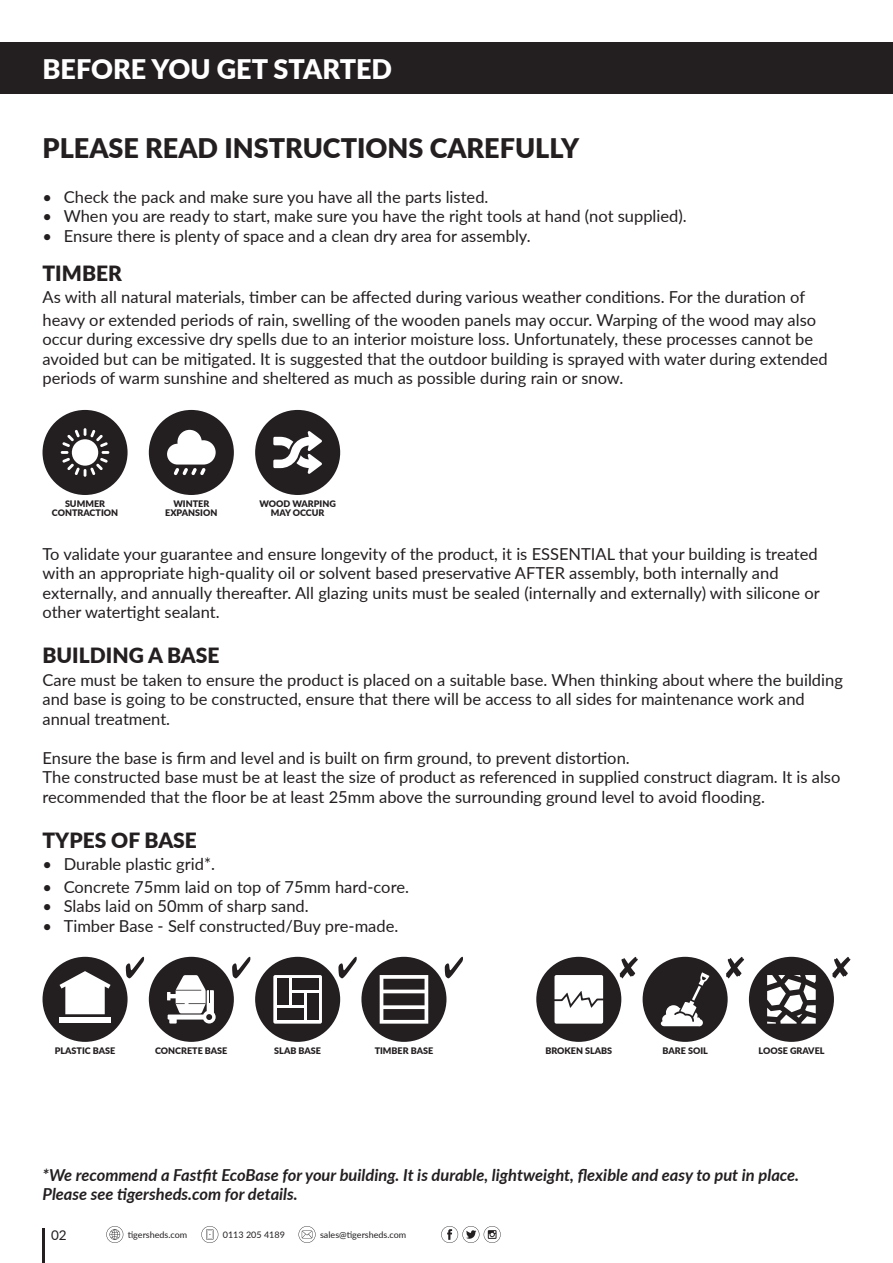
<style>
.page{position:relative;width:893px;height:1263px;background:#fff}
.page>*{position:absolute;margin:0;border:0;box-sizing:border-box;transform-origin:0 0}
.t1{font:900 27px "Lato";color:#231f20}
.t2{font:900 27px "Lato";color:#fff}
.t3{font:900 21px "Lato";color:#231f20}
.t4{font:16.5px/19.5px "Lato";color:#231f20}
.t5{font:italic 700 16.5px/19.5px "Lato";color:#231f20}
.t6{font:13.5px "Lato";color:#231f20}
.t7{font:900 9px/9px "Lato";color:#231f20;text-align:center}
.t8{font:9px "Lato";color:#231f20}
</style>
<div class="page">
<div style="left:0;top:43px;width:893px;height:51px;background:#231f20"></div>
<div style="left:255px;top:410px;width:85px;height:85px;background:#231f20;border-radius:50%"></div>
<svg style="left:273px;top:431px;width:49px;height:43px"></svg>
<div style="left:149px;top:410px;width:85px;height:85px;background:#231f20;border-radius:50%"></div>
<svg style="left:167px;top:430px;width:49px;height:45px"></svg>
<div style="left:43px;top:410px;width:85px;height:85px;background:#231f20;border-radius:50%"></div>
<svg style="left:61px;top:428px;width:48px;height:49px"></svg>
<div style="left:43px;top:957px;width:85px;height:85px;background:#231f20;border-radius:50%"></div>
<svg style="left:60px;top:971px;width:51px;height:43px"></svg>
<div style="left:60px;top:1017px;width:51px;height:6px;background:#fff"></div>
<div style="left:361px;top:957px;width:85px;height:85px;background:#231f20;border-radius:50%"></div>
<svg style="left:380px;top:975px;width:48px;height:49px"></svg>
<svg style="left:445px;top:957px;width:18px;height:21px"></svg>
<svg style="left:126px;top:957px;width:18px;height:21px"></svg>
<div style="left:536px;top:957px;width:85px;height:85px;background:#231f20;border-radius:50%"></div>
<svg style="left:554px;top:975px;width:49px;height:49px;background:#ececec"></svg>
<div style="left:643px;top:957px;width:85px;height:85px;background:#231f20;border-radius:50%"></div>
<svg style="left:661px;top:972px;width:48px;height:54px"></svg>
<svg style="left:726px;top:957px;width:18px;height:21px"></svg>
<svg style="left:620px;top:957px;width:18px;height:21px"></svg>
<svg style="left:832px;top:957px;width:18px;height:21px"></svg>
<div style="left:749px;top:957px;width:85px;height:85px;background:#231f20;border-radius:50%"></div>
<svg style="left:767px;top:975px;width:49px;height:49px"></svg>
<div style="left:255px;top:957px;width:85px;height:85px;background:#231f20;border-radius:50%"></div>
<svg style="left:273px;top:975px;width:49px;height:49px"></svg>
<div style="left:277px;top:979px;width:11px;height:26px;background:#231f20"></div>
<div style="left:292px;top:994px;width:11px;height:11px;background:#231f20"></div>
<div style="left:292px;top:979px;width:26px;height:11px;background:#231f20"></div>
<div style="left:307px;top:994px;width:11px;height:26px;background:#231f20"></div>
<div style="left:277px;top:1009px;width:26px;height:11px;background:#231f20"></div>
<svg style="left:338px;top:957px;width:19px;height:21px"></svg>
<div style="left:149px;top:957px;width:85px;height:85px;background:#231f20;border-radius:50%"></div>
<svg style="left:167px;top:975px;width:49px;height:48px"></svg>
<svg style="left:232px;top:957px;width:18px;height:21px"></svg>
<hr style="left:43px;top:1229px;width:2px;height:34px;background:#231f20">
<svg style="left:441px;top:1226px;width:60px;height:17px"></svg>
<svg style="left:201px;top:1226px;width:17px;height:17px"></svg>
<svg style="left:299px;top:1226px;width:17px;height:17px"></svg>
<svg style="left:106px;top:1226px;width:17px;height:17px"></svg>
<h1 class="t2" style="left:43px;top:49px;width:351px">BEFORE YOU GET STARTED</h1>
<h1 class="t1" style="left:43px;top:128px;width:538px">PLEASE READ INSTRUCTIONS CAREFULLY</h1>
<p class="t4" style="left:43px;top:186px;width:447px">• Check the pack and make sure you have all the parts listed.</p>
<p class="t4" style="left:43px;top:206px;width:646px">• When you are ready to start, make sure you have the right tools at hand (not supplied).</p>
<p class="t4" style="left:43px;top:225px;width:490px">• Ensure there is plenty of space and a clean dry area for assembly.</p>
<p class="t3" style="left:43px;top:257px;width:81px">TIMBER</p>
<p class="t4" style="left:43px;top:285px;width:775px;line-height:22.5px">As with all natural materials, timber can be affected during various weather conditions. For the duration of heavy or extended periods of rain, swelling of the wooden panels may occur. Warping of the wood may also</p>
<p class="t4" style="left:43px;top:329px;width:787px">occur during excessive dry spells due to an interior moisture loss. Unfortunately, these processes cannot be avoided but can be mitigated. It is suggested that the outdoor building is sprayed with water during extended periods of warm sunshine and sheltered as much as possible during rain or snow.</p>
<p class="t7" style="left:52px;top:499px;width:68px">SUMMER<br>CONTRACTION</p>
<p class="t7" style="left:165px;top:499px;width:54px">WINTER<br>EXPANSION</p>
<p class="t7" style="left:259px;top:499px;width:78px">WOOD WARPING<br>MAY OCCUR</p>
<p class="t4" style="left:43px;top:543px;width:779px">To validate your guarantee and ensure longevity of the product, it is ESSENTIAL that your building is treated with an appropriate high-quality oil or solvent based preservative AFTER assembly, both internally and externally, and annually thereafter. All glazing units must be sealed (internally and externally) with silicone or other watertight sealant.</p>
<p class="t3" style="left:43px;top:640px;width:178px">BUILDING A BASE</p>
<p class="t4" style="left:43px;top:669px;width:802px">Care must be taken to ensure the product is placed on a suitable base. When thinking about where the building and base is going to be constructed, ensure that there will be access to all sides for maintenance work and annual treatment.</p>
<p class="t4" style="left:43px;top:747px;width:799px">Ensure the base is firm and level and is built on firm ground, to prevent distortion.<br>The constructed base must be at least the size of product as referenced in supplied construct diagram. It is also recommended that the floor be at least 25mm above the surrounding ground level to avoid flooding.</p>
<p class="t3" style="left:43px;top:824px;width:156px">TYPES OF BASE</p>
<p class="t4" style="left:43px;top:854px;width:174px">• Durable plastic grid*.</p>
<p class="t4" style="left:43px;top:876px;width:368px">• Concrete 75mm laid on top of 75mm hard-core.</p>
<p class="t4" style="left:43px;top:896px;width:268px">• Slabs laid on 50mm of sharp sand.</p>
<p class="t4" style="left:43px;top:915px;width:357px">• Timber Base - Self constructed/Buy pre-made.</p>
<p class="t7" style="left:55px;top:1046px;width:62px">PLASTIC BASE</p>
<p class="t7" style="left:155px;top:1046px;width:74px">CONCRETE BASE</p>
<p class="t7" style="left:274px;top:1046px;width:48px">SLAB BASE</p>
<p class="t7" style="left:375px;top:1046px;width:60px">TIMBER BASE</p>
<p class="t7" style="left:545px;top:1046px;width:68px">BROKEN SLABS</p>
<p class="t7" style="left:663px;top:1046px;width:47px">BARE SOIL</p>
<p class="t7" style="left:759px;top:1046px;width:67px">LOOSE GRAVEL</p>
<p class="t5" style="left:43px;top:1164px;width:758px">*We recommend a Fastfit EcoBase for your building. It is durable, lightweight, flexible and easy to put in place.<br>Please see tigersheds.com for details.</p>
<p class="t6" style="left:51px;top:1225px;width:17px">02</p>
<p class="t8" style="left:128px;top:1228px;width:61px">tigersheds.com</p>
<p class="t8" style="left:223px;top:1228px;width:64px">0113 205 4189</p>
<p class="t8" style="left:320px;top:1228px;width:88px">sales@tigersheds.com</p>
</div>
